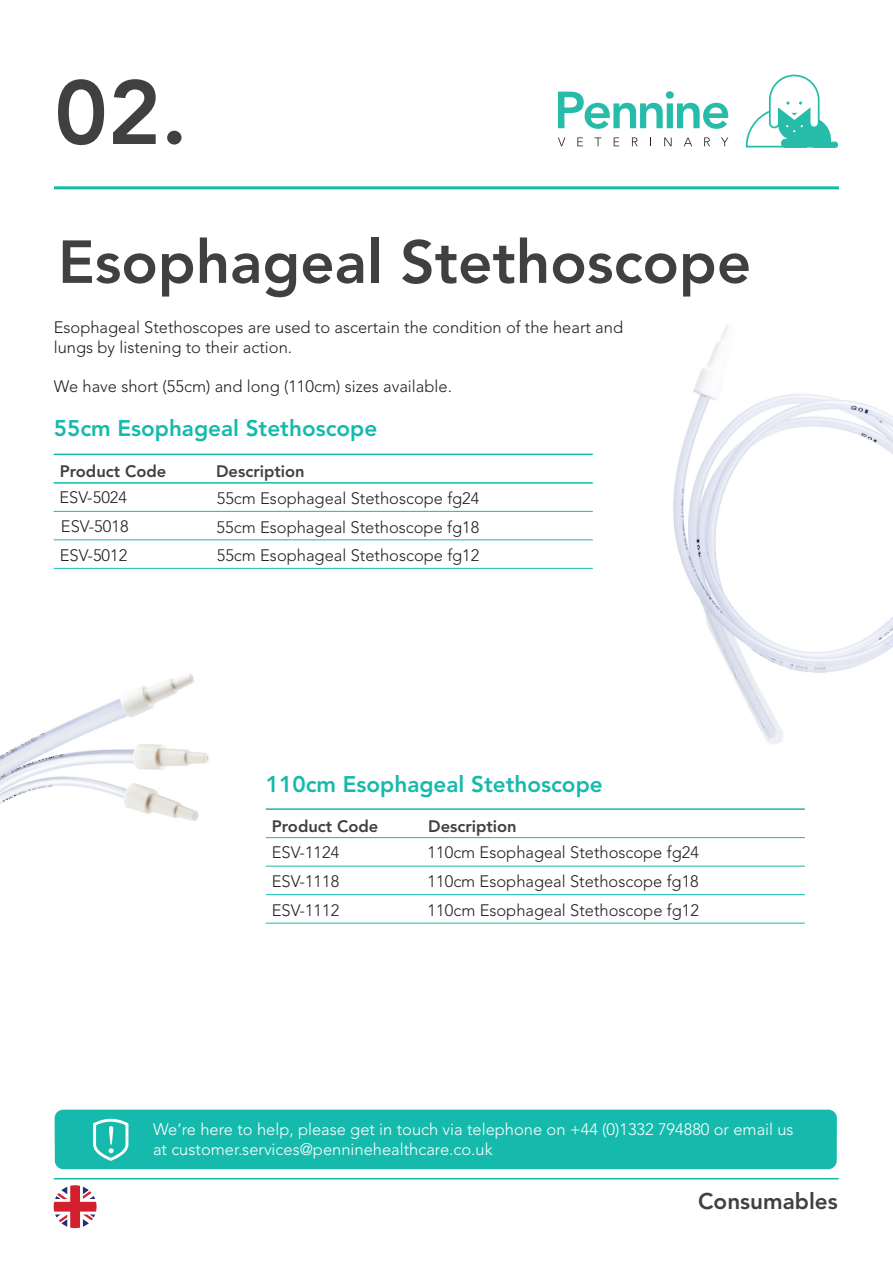
<style>
.page{position:relative;width:893px;height:1263px;background:#fff}
.page>*{position:absolute;margin:0;border:0;box-sizing:border-box;transform-origin:0 0}
.t1{font:800 90px "Avenir LT Std";color:#414040}
.t2{font:800 60px "Avenir LT Std";color:#414040}
.t3{font:800 22.5px "Avenir LT Std";color:#15baac}
.t4{font:800 22.5px "Avenir LT Std";color:#414040}
.t5{font:300 16.5px/19.8px "Avenir LT Std";color:#231f20}
.t6{font:300 16.5px/19.8px "Avenir LT Std";color:#fff}
.t7{font:800 16.5px "Avenir LT Std";color:#414040}
</style>
<div class="page">
<img style="left:673px;top:324px;width:220px;height:420px">
<hr style="left:54px;top:1178px;width:785px;height:1px;background:#15baac">
<hr style="left:54px;top:186px;width:785px;height:3px;background:#15baac">
<hr style="left:54px;top:454px;width:156px;height:1px;background:#15baac">
<hr style="left:210px;top:454px;width:383px;height:1px;background:#15baac">
<hr style="left:54px;top:482px;width:156px;height:2px;background:#15baac">
<hr style="left:210px;top:482px;width:383px;height:2px;background:#15baac">
<hr style="left:54px;top:511px;width:156px;height:1px;background:#15baac">
<hr style="left:210px;top:511px;width:383px;height:1px;background:#15baac">
<hr style="left:54px;top:539px;width:156px;height:1px;background:#15baac">
<hr style="left:210px;top:539px;width:383px;height:1px;background:#15baac">
<hr style="left:54px;top:568px;width:156px;height:1px;background:#15baac">
<hr style="left:210px;top:568px;width:383px;height:1px;background:#15baac">
<hr style="left:266px;top:808px;width:156px;height:2px;background:#15baac">
<hr style="left:422px;top:808px;width:383px;height:2px;background:#15baac">
<hr style="left:266px;top:837px;width:156px;height:1px;background:#15baac">
<hr style="left:422px;top:837px;width:383px;height:1px;background:#15baac">
<hr style="left:266px;top:866px;width:156px;height:1px;background:#15baac">
<hr style="left:422px;top:866px;width:383px;height:1px;background:#15baac">
<hr style="left:266px;top:894px;width:156px;height:1px;background:#15baac">
<hr style="left:422px;top:894px;width:383px;height:1px;background:#15baac">
<hr style="left:266px;top:923px;width:156px;height:1px;background:#15baac">
<hr style="left:422px;top:923px;width:383px;height:1px;background:#15baac">
<div style="left:812px;top:142px;width:26px;height:5px;background:#27bca9;border-radius:3px"></div>
<div style="left:812px;top:142px;width:26px;height:6px;border:1px solid #27bca9;border-radius:3px"></div>
<svg style="left:745px;top:75px;width:87px;height:73px"></svg>
<svg style="left:558px;top:137px;width:7px;height:9px"></svg>
<svg style="left:577px;top:137px;width:6px;height:9px"></svg>
<svg style="left:595px;top:137px;width:6px;height:9px"></svg>
<svg style="left:614px;top:137px;width:5px;height:9px"></svg>
<svg style="left:632px;top:137px;width:6px;height:9px"></svg>
<svg style="left:664px;top:137px;width:8px;height:9px"></svg>
<svg style="left:684px;top:137px;width:8px;height:9px"></svg>
<svg style="left:704px;top:137px;width:6px;height:9px"></svg>
<svg style="left:721px;top:137px;width:7px;height:9px"></svg>
<svg style="left:558px;top:91px;width:170px;height:38px"></svg>
<img style="left:0;top:674px;width:209px;height:147px">
<div style="left:55px;top:1110px;width:782px;height:59px;background:#15baac;border-radius:9px"></div>
<svg style="left:93px;top:1119px;width:35px;height:42px"></svg>
<img style="left:53px;top:1203px;width:25px;height:26px">
<svg style="left:54px;top:1185px;width:43px;height:43px"></svg>
<h1 class="t1" style="left:54px;top:59px;width:135px">02.</h1>
<h2 class="t2" style="left:58px;top:227px;width:695px">Esophageal Stethoscope</h2>
<p class="t5" style="left:54px;top:317px;width:571px">Esophageal Stethoscopes are used to ascertain the condition of the heart and lungs by listening to their action.</p>
<p class="t5" style="left:54px;top:377px;width:400px">We have short (55cm) and long (110cm) sizes available.</p>
<h3 class="t3" style="left:54px;top:415px;width:325px">55cm Esophageal Stethoscope</h3>
<p class="t7" style="left:60px;top:461px;width:108px">Product Code</p>
<p class="t7" style="left:216px;top:461px;width:90px">Description</p>
<p class="t5" style="left:59px;top:488px;width:69px">ESV-5024</p>
<p class="t5" style="left:217px;top:483px;width:264px;line-height:29.4px">55cm Esophageal Stethoscope fg24<br>55cm Esophageal Stethoscope fg18</p>
<p class="t5" style="left:217px;top:545px;width:264px">55cm Esophageal Stethoscope fg12</p>
<p class="t5" style="left:60px;top:511px;width:70px;line-height:29px">ESV-5018<br>ESV-5012</p>
<h3 class="t3" style="left:266px;top:771px;width:338px">110cm Esophageal Stethoscope</h3>
<p class="t7" style="left:272px;top:816px;width:108px">Product Code</p>
<p class="t7" style="left:428px;top:816px;width:90px">Description</p>
<p class="t5" style="left:272px;top:843px;width:69px">ESV-1124</p>
<p class="t5" style="left:428px;top:843px;width:273px">110cm Esophageal Stethoscope fg24</p>
<p class="t5" style="left:272px;top:871px;width:69px">ESV-1118</p>
<p class="t5" style="left:428px;top:871px;width:273px">110cm Esophageal Stethoscope fg18</p>
<p class="t5" style="left:272px;top:900px;width:69px">ESV-1112</p>
<p class="t5" style="left:428px;top:900px;width:273px">110cm Esophageal Stethoscope fg12</p>
<p class="t6" style="left:153px;top:1120px;width:642px">We’re here to help, please get in touch via telephone on +44 (0)1332 794880 or email us at customer.services@penninehealthcare.co.uk</p>
<h3 class="t4" style="left:698px;top:1188px;width:141px">Consumables</h3>
</div>
